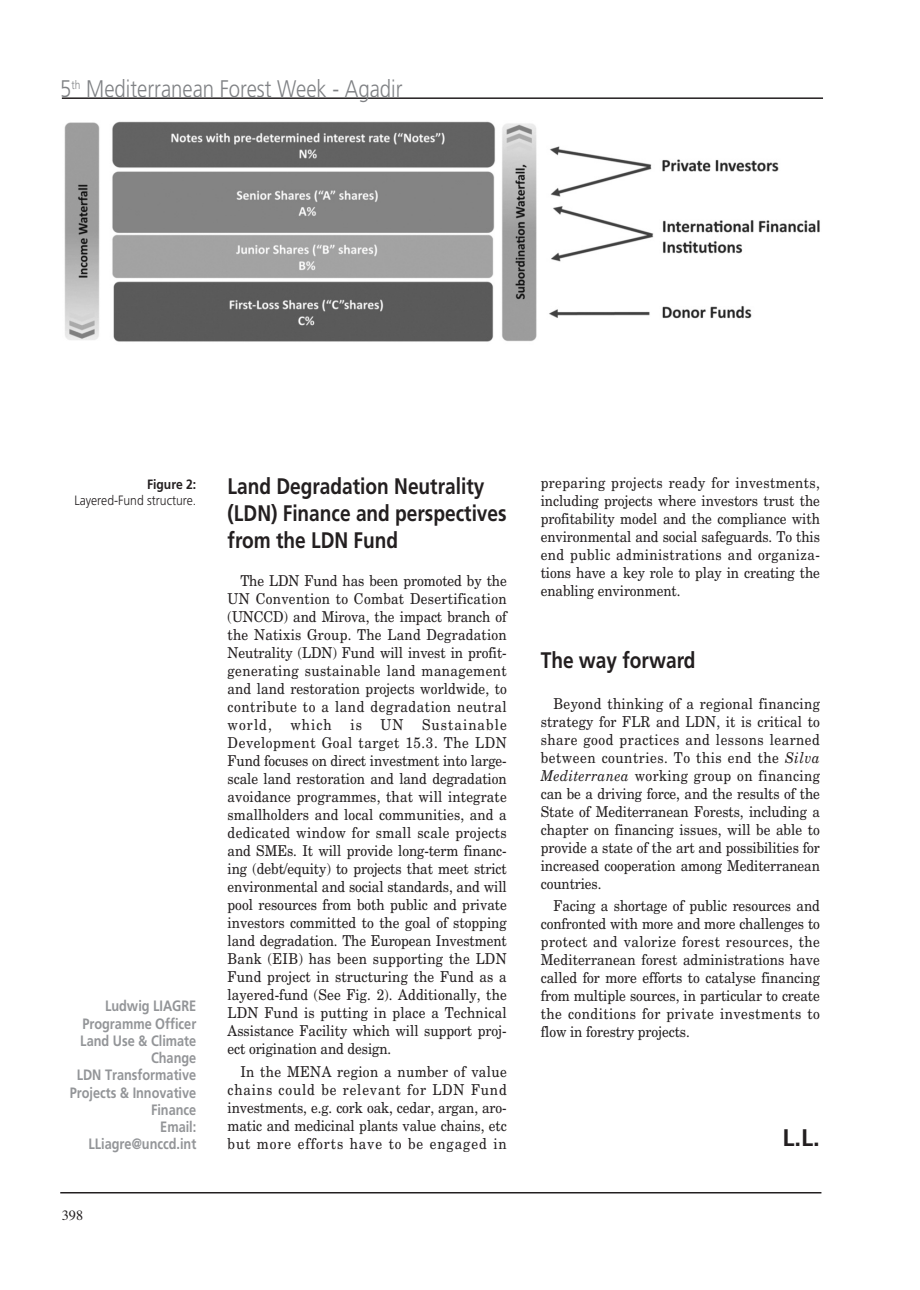
<style>
.page{position:relative;width:920px;height:1290px;background:#fff}
.page>*{position:absolute;margin:0;border:0;box-sizing:border-box;transform-origin:0 0}
.t1{font:300 24px "Frutiger";color:#808285;scale:.85 1}
.t2{font:700 24px "Frutiger";color:#231f20}
.t3{font:700 22.5px/27px "Frutiger";color:#231f20;scale:.85 1}
.t4{font:15px/18px "New Century Schlbk";letter-spacing:-.005em;color:#231f20;text-align:justify;scale:.9 1}
.t5{font:700 15px/17.2px "Frutiger";color:#939598;text-align:right;scale:.85 1}
.t6{font:14.25px "Times";color:#231f20}
.t7{font:300 13.5px "Frutiger";color:#231f20;scale:.9 1}
.t8{font:700 13.5px "Frutiger";color:#231f20;scale:.9 1}
.s1{font-style:italic}
</style>
<div class="page">
<hr style="left:60px;top:1192px;width:761px;height:1px;background:#231f20">
<hr style="left:62px;top:97px;width:761px;height:2px;background:#231f20">
<img style="left:64px;top:121px;width:756px;height:221px">
<h1 class="t1" style="left:60px;top:75px;width:404px">5<sup>th</sup> Mediterranean Forest Week - Agadir</h1>
<p class="t8" style="left:147px;top:476px;width:56px">Figure 2:</p>
<p class="t7" style="left:74px;top:493px;width:137px">Layered-Fund structure.</p>
<p class="t5" style="left:70px;top:997px;width:150px">Ludwig LIAGRE<br>Programme Officer<br>Land Use &amp; Climate<br>Change<br>LDN Transformative<br>Projects &amp; Innovative<br>Finance<br>Email:<br>LLiagre@unccd.int</p>
<p class="t6" style="left:62px;top:1202px;width:23px">398</p>
<h2 class="t3" style="left:228px;top:472px;width:330px">Land Degradation Neutrality (LDN) Finance and perspectives from the LDN Fund</h2>
<p class="t4" style="left:228px;top:571px;width:312px;text-indent:13px">The LDN Fund has been promoted by the UN Convention to Combat Desertification (UNCCD) and Mirova, the impact branch of the Natixis Group. The Land Degradation Neutrality (LDN) Fund will invest in profit&shy;generating sustainable land management and land restoration projects worldwide, to contribute to a land degradation neutral world, which is UN Sustainable Development Goal target 15.3. The LDN Fund focuses on direct investment into large&shy;scale land restoration and land degradation avoidance programmes, that will integrate smallholders and local communities, and a dedicated window for small scale projects and SMEs. It will provide long-term financ&shy;ing (debt/equity) to projects that meet strict environmental and social standards, and will pool resources from both public and private investors committed to the goal of stopping land degradation. The European Investment Bank (EIB) has been supporting the LDN Fund project in structuring the Fund as a layered-fund (See Fig. 2). Additionally, the LDN Fund is putting in place a Technical Assistance Facility which will support proj&shy;ect origination and design.</p>
<p class="t4" style="left:228px;top:1062px;width:312px;text-indent:13px">In the MENA region a number of value chains could be relevant for LDN Fund investments, e.g. cork oak, cedar, argan, aro&shy;matic and medicinal plants value chains, etc but more efforts have to be engaged in</p>
<p class="t4" style="left:541px;top:473px;width:312px">preparing projects ready for investments, including projects where investors trust the profitability model and the compliance with environmental and social safeguards. To this end public administrations and organiza&shy;tions have a key role to play in creating the enabling environment.</p>
<h2 class="t3" style="left:541px;top:647px;width:183px">The way forward</h2>
<p class="t4" style="left:541px;top:694px;width:312px;text-indent:13px">Beyond thinking of a regional financing strategy for FLR and LDN, it is critical to share good practices and lessons learned between countries. To this end the <span class="s1">Silva Mediterranea</span> working group on financing can be a driving force, and the results of the State of Mediterranean Forests, including a chapter on financing issues, will be able to provide a state of the art and possibilities for increased cooperation among Mediterranean countries.</p>
<p class="t4" style="left:541px;top:896px;width:312px;text-indent:13px">Facing a shortage of public resources and confronted with more and more challenges to protect and valorize forest resources, the Mediterranean forest administrations have called for more efforts to catalyse financing from multiple sources, in particular to create the conditions for private investments to flow in forestry projects.</p>
<h1 class="t2" style="left:783px;top:1124px;width:39px">L.L.</h1>
</div>
